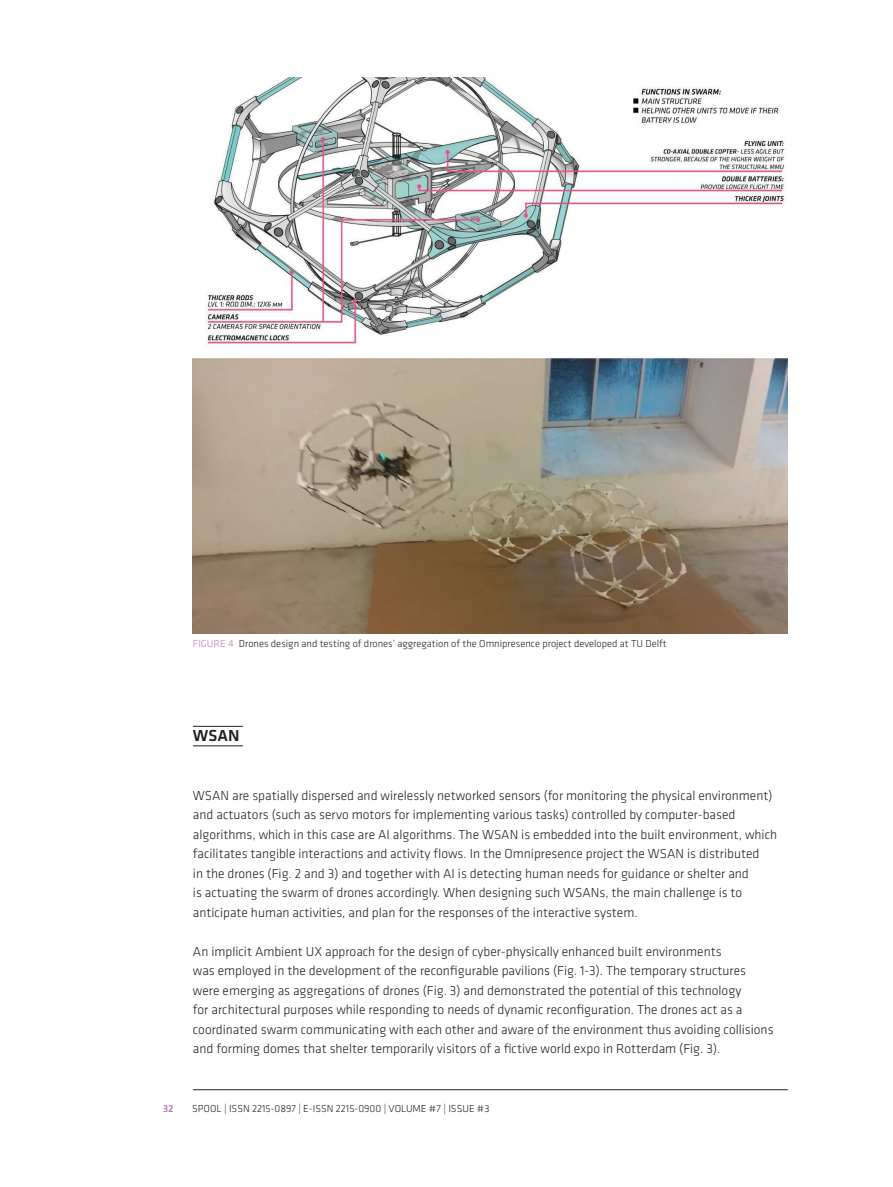
<style>
.page{position:relative;width:893px;height:1187px;background:#fff}
.page>*{position:absolute;margin:0;border:0;box-sizing:border-box;transform-origin:0 0}
.t1{font:500 16.5px "Klavika";color:#231f20}
.t2{font:300 13.5px/19.5px "Klavika";color:#231f20}
.t3{font:300 10.5px "Klavika";color:#231f20}
.t4{font:300 10.5px "Klavika";color:#bd7bb4}
.t5{font:500 10.5px "Klavika";color:#bd7bb4}
.s1{color:#bd7bb4}
</style>
<div class="page">
<hr style="left:193px;top:1089px;width:595px;height:1px;background:#231f20">
<hr style="left:193px;top:745px;width:50px;height:1px;background:#231f20">
<img style="left:193px;top:78px;width:595px;height:555px">
<hr style="left:193px;top:726px;width:50px;height:1px;background:#231f20">
<p class="t4" style="left:193px;top:637px;width:12px">Figure</p>
<p class="t3" style="left:228px;top:637px;width:440px"><span class="s1">4</span> Drones design and testing of drones’ aggregation of the Omnipresence project developed at TU Delft</p>
<p class="t1" style="left:193px;top:726px;width:48px">WSAN</p>
<p class="t2" style="left:193px;top:785px;width:586px">WSAN are spatially dispersed and wirelessly networked sensors (for monitoring the physical environment) and actuators (such as servo motors for implementing various tasks) controlled by computer-based algorithms, which in this case are AI algorithms. The WSAN is embedded into the built environment, which facilitates tangible interactions and activity flows. In the Omnipresence project the WSAN is distributed<br>in the drones (Fig. 2 and 3) and together with AI is detecting human needs for guidance or shelter and<br>is actuating the swarm of drones accordingly. When designing such WSANs, the main challenge is to anticipate human activities, and plan for the responses of the interactive system.</p>
<p class="t2" style="left:193px;top:941px;width:582px">An implicit Ambient UX approach for the design of cyber-physically enhanced built environments<br>was employed in the development of the reconfigurable pavilions (Fig. 1-3). The temporary structures were emerging as aggregations of drones (Fig. 3) and demonstrated the potential of this technology<br>for architectural purposes while responding to needs of dynamic reconfiguration. The drones act as a coordinated swarm communicating with each other and aware of the environment thus avoiding collisions and forming domes that shelter temporarily visitors of a fictive world expo in Rotterdam (Fig. 3).</p>
<p class="t5" style="left:163px;top:1102px;width:12px">32</p>
<p class="t3" style="left:192px;top:1102px;width:299px">SPOOL | ISSN 2215-0897 | E-ISSN 2215-0900 | VOLUME #7 | ISSUE #3</p>
</div>
